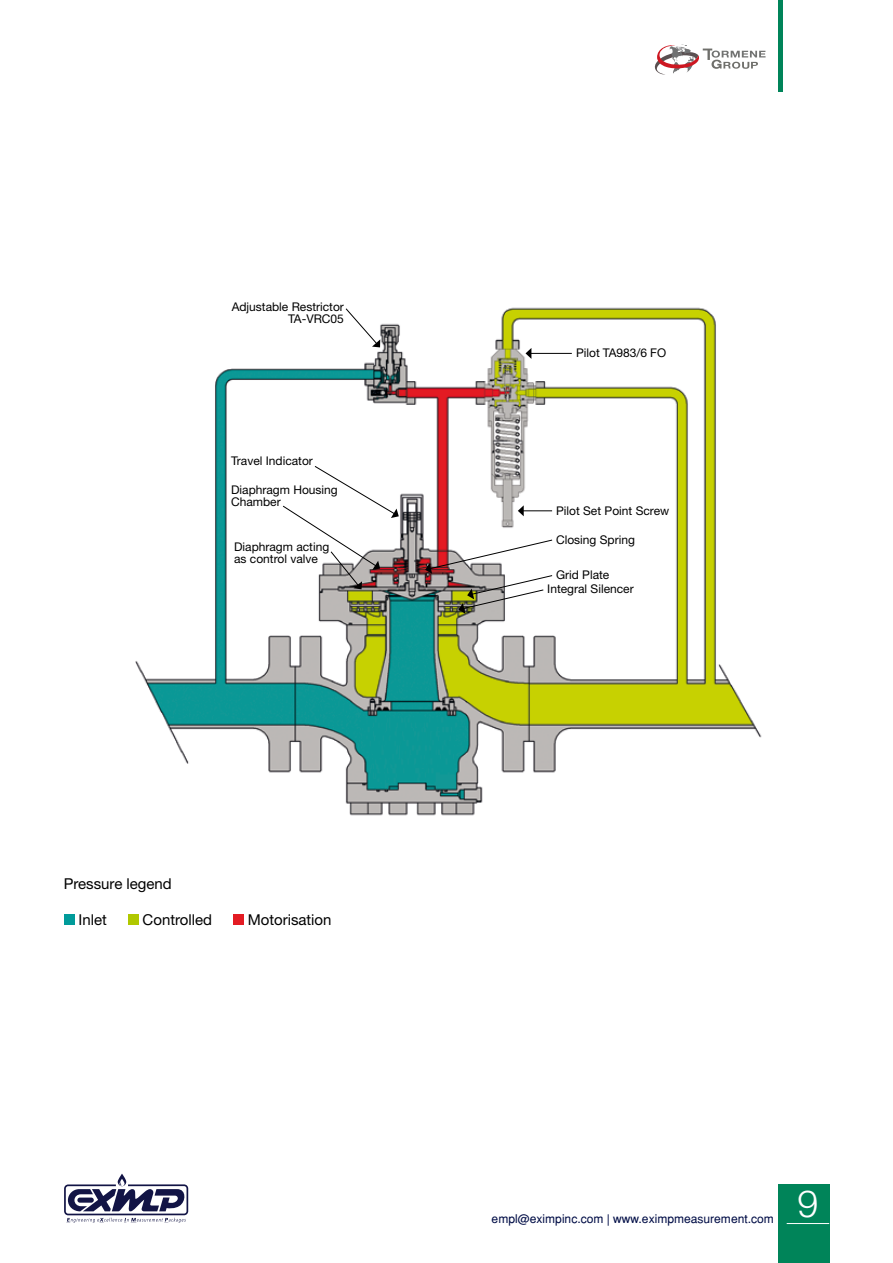
<style>
.page{position:relative;width:893px;height:1263px;background:#fff}
.page>*{position:absolute;margin:0;border:0;box-sizing:border-box;transform-origin:0 0}
.t1{font:300 37.5px "Helvetica Neue LT Std";color:#fff}
.t2{font:15px "Helvetica Neue LT Std";color:#000}
.t3{font:12px/12px "Helvetica Neue LT Std";color:#000}
.t4{font:12px "Helvetica";color:#000d46}
</style>
<div class="page">
<img style="left:135px;top:307px;width:627px;height:509px">
<div style="left:778px;top:1184px;width:51px;height:79px;background:#008459"></div>
<hr style="left:778px;top:0;width:4px;height:91px;background:#008459">
<hr style="left:787px;top:1223px;width:42px;height:1px;background:#fff">
<svg style="left:654px;top:44px;width:111px;height:31px"></svg>
<div style="left:64px;top:914px;width:10px;height:10px;background:#009b9a"></div>
<div style="left:128px;top:914px;width:10px;height:10px;background:#b0c800"></div>
<div style="left:233px;top:914px;width:10px;height:10px;background:#e31b23"></div>
<svg style="left:345px;top:308px;width:35px;height:39px"></svg>
<hr style="left:531px;top:353px;width:41px;height:1px;background:#000">
<svg style="left:526px;top:348px;width:5px;height:11px"></svg>
<svg style="left:518px;top:505px;width:34px;height:11px"></svg>
<svg style="left:282px;top:465px;width:117px;height:124px"></svg>
<svg style="left:425px;top:539px;width:128px;height:75px"></svg>
<svg style="left:117px;top:1174px;width:10px;height:12px"></svg>
<svg style="left:64px;top:1181px;width:124px;height:42px"></svg>
<p class="t3" style="left:232px;top:300px;width:114px;text-align:right">Adjustable Restrictor<br>TA-VRC05</p>
<p class="t3" style="left:231px;top:455px;width:83px">Travel Indicator</p>
<p class="t3" style="left:231px;top:483px;width:108px">Diaphragm Housing<br>Chamber</p>
<p class="t3" style="left:234px;top:540px;width:97px">Diaphragm acting as control valve</p>
<p class="t2" style="left:64px;top:875px;width:110px">Pressure legend</p>
<p class="t2" style="left:79px;top:910px;width:30px">Inlet</p>
<p class="t2" style="left:143px;top:910px;width:71px">Controlled</p>
<p class="t2" style="left:248px;top:910px;width:85px">Motorisation</p>
<p class="t3" style="left:576px;top:347px;width:92px">Pilot TA983/6 FO</p>
<p class="t3" style="left:556px;top:504px;width:115px">Pilot Set Point Screw</p>
<p class="t3" style="left:556px;top:533px;width:80px">Closing Spring</p>
<p class="t3" style="left:556px;top:569px;width:55px">Grid Plate</p>
<p class="t3" style="left:547px;top:583px;width:88px">Integral Silencer</p>
<p class="t4" style="left:492px;top:1212px;width:284px">empl@eximpinc.com | www.eximpmeasurement.com</p>
<h1 class="t1" style="left:797px;top:1181px;width:22px">9</h1>
</div>
